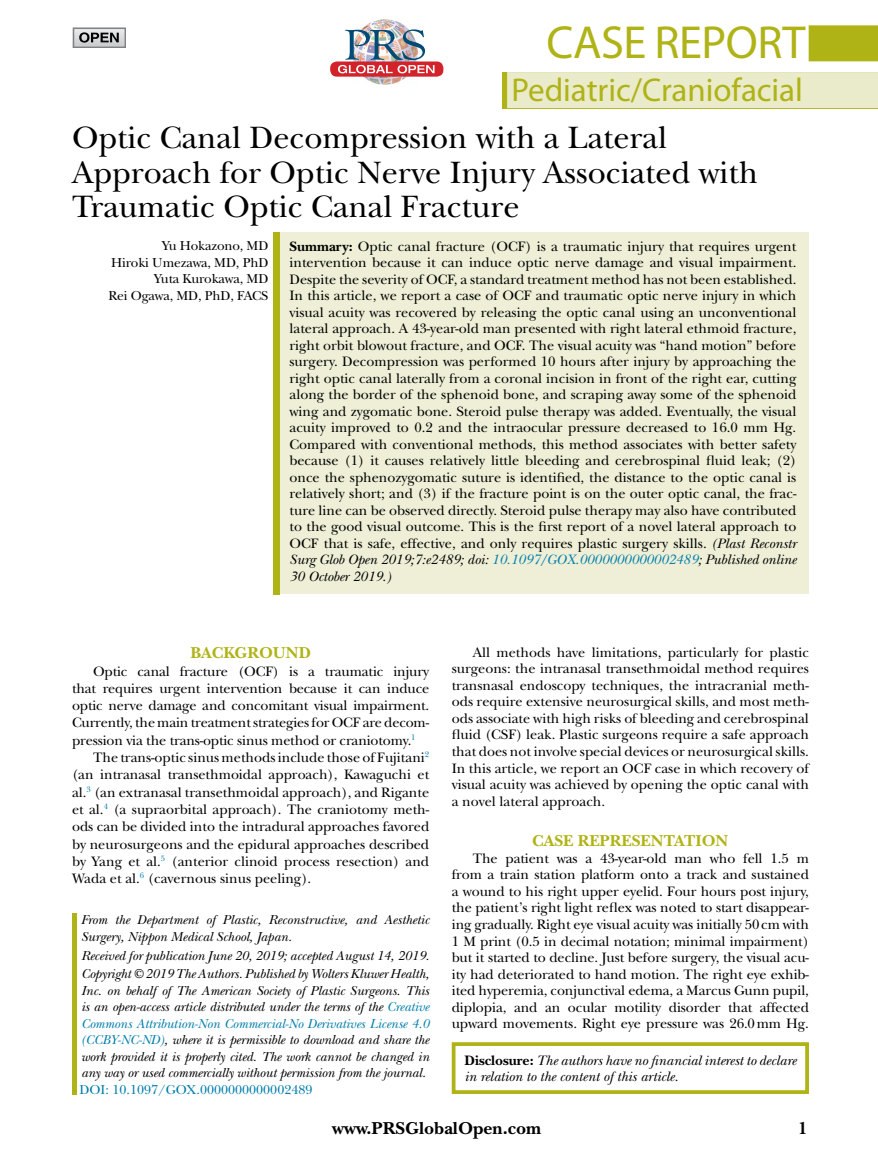
<style>
.page{position:relative;width:878px;height:1175px;background:#fff}
.page>*{position:absolute;margin:0;border:0;box-sizing:border-box;transform-origin:0 0}
.t1{font:46.5px "Myriad Pro";letter-spacing:-.01em;color:#b0b316}
.t2{font:33px "Myriad Pro";color:#b0b316}
.t3{font:32.25px/34.5px "New Baskerville Std";color:#000}
.t4{font:700 18px "New Baskerville Std";color:#000}
.t5{font:700 16.5px "New Baskerville Std";color:#b0b316}
.t6{font:14.25px/16.5px "New Baskerville Std";color:#000;text-align:justify}
.t7{font:italic 14.25px/16.5px "New Baskerville Std";color:#000}
.t8{font:italic 13.5px/16.5px "New Baskerville Std";color:#000}
.t9{font:13.5px/16.5px "New Baskerville Std";letter-spacing:-.01em;color:#000;text-align:right}
.t10{font:13.5px "New Baskerville Std";color:#017eac}
.s1{font-weight:700}
.s2{font-style:italic}
.s3{font-style:italic;color:#017eac}
.s4{color:#017eac}
.s5{font-weight:700;font-style:normal}
</style>
<div class="page">
<div style="left:73px;top:28px;width:52px;height:20px;border:2px solid #808285"></div>
<svg style="left:79px;top:32px;width:40px;height:11px"></svg>
<img style="left:361px;top:20px;width:47px;height:64px">
<div style="left:330px;top:61px;width:113px;height:16px;background:#d2232a;border-radius:7px"></div>
<img style="left:338px;top:29px;width:96px;height:44px">
<div style="left:507px;top:72px;width:371px;height:36px;background:#eaebcb"></div>
<hr style="left:72px;top:913px;width:4px;height:33px;background:#b0b316">
<hr style="left:72px;top:946px;width:4px;height:19px;background:#b0b316">
<hr style="left:72px;top:965px;width:4px;height:118px;background:#b0b316">
<hr style="left:72px;top:1081px;width:4px;height:13px;background:#b0b316">
<div style="left:452px;top:1042px;width:356px;height:52px;border:4px solid #b0b316"></div>
<div style="left:274px;top:126px;width:534px;height:467px;background:#eeefd6"></div>
<div style="left:274px;top:228px;width:6px;height:366px;background:#b0b316"></div>
<div style="left:72px;top:126px;width:736px;height:106px;background:#fff"></div>
<div style="left:808px;top:25px;width:70px;height:36px;background:#b0b316"></div>
<h1 class="t1" style="left:546px;top:14px;width:260px">Case Report</h1>
<h2 class="t2" style="left:511px;top:69px;width:293px">Pediatric/Craniofacial</h2>
<h3 class="t3" style="left:72px;top:121px;width:687px">Optic Canal Decompression with a Lateral<br>Approach for Optic Nerve Injury Associated with<br>Traumatic Optic Canal Fracture</h3>
<p class="t9" style="left:108px;top:238px;width:161px">Yu Hokazono, MD<br>Hiroki Umezawa, MD, PhD<br>Yuta Kurokawa, MD<br>Rei Ogawa, MD, PhD, FACS</p>
<p class="t6" style="left:289px;top:238px;width:508px"><span class="s1">Summary:</span> Optic canal fracture (OCF) is a traumatic injury that requires urgent intervention because it can induce optic nerve damage and visual impairment.<br>Despite the severity of OCF, a standard treatment method has not been established.<br>In this article, we report a case of OCF and traumatic optic nerve injury in which visual acuity was recovered by releasing the optic canal using an unconventional lateral approach. A 43-year-old man presented with right lateral ethmoid fracture, right orbit blowout fracture, and OCF. The visual acuity was “hand motion” before surgery. Decompression was performed 10 hours after injury by approaching the right optic canal laterally from a coronal incision in front of the right ear, cutting along the border of the sphenoid bone, and scraping away some of the sphenoid wing and zygomatic bone. Steroid pulse therapy was added. Eventually, the visual acuity improved to 0.2 and the intraocular pressure decreased to 16.0 mm Hg.<br>Compared with conventional methods, this method associates with better safety because (1) it causes relatively little bleeding and cerebrospinal fluid leak; (2) once the sphenozygomatic suture is identified, the distance to the optic canal is relatively short; and (3) if the fracture point is on the outer optic canal, the frac&shy;ture line can be observed directly. Steroid pulse therapy may also have contributed to the good visual outcome. This is the first report of a novel lateral approach to OCF that is safe, effective, and only requires plastic surgery skills. <span class="s2">(Plast Reconstr Surg Glob Open 2019;7:e2489; doi:</span> <span class="s3">10.1097/GOX.0000000000002489</span><span class="s2">; Published online 30 October 2019.)</span></p>
<p class="t5" style="left:190px;top:643px;width:122px">BACKGROUND</p>
<p class="t6" style="left:93px;top:662px;width:337px">Optic canal fracture (OCF) is a traumatic injury</p>
<p class="t6" style="left:72px;top:680px;width:359px">that requires urgent intervention because it can induce</p>
<p class="t6" style="left:72px;top:697px;width:358px">optic nerve damage and concomitant visual impairment.</p>
<p class="t6" style="left:72px;top:714px;width:358px">Currently, the main treatment strategies for OCF are decom-</p>
<p class="t6" style="left:72px;top:732px;width:345px">pression via the trans-optic sinus method or craniotomy.<sup>1</sup></p>
<p class="t6" style="left:93px;top:749px;width:338px">The trans-optic sinus methods include those of Fujitani<sup>2</sup></p>
<p class="t6" style="left:72px;top:766px;width:359px">(an intranasal transethmoidal approach), Kawaguchi et</p>
<p class="t6" style="left:72px;top:784px;width:358px">al.<sup>3</sup> (an extranasal transethmoidal approach), and Rigante</p>
<p class="t6" style="left:72px;top:801px;width:359px">et al.<sup>4</sup> (a supraorbital approach). The craniotomy meth-</p>
<p class="t6" style="left:72px;top:818px;width:359px">ods can be divided into the intradural approaches favored</p>
<p class="t6" style="left:72px;top:835px;width:358px">by neurosurgeons and the epidural approaches described</p>
<p class="t6" style="left:72px;top:853px;width:359px">by Yang et al.<sup>5</sup> (anterior clinoid process resection) and</p>
<p class="t6" style="left:72px;top:870px;width:241px">Wada et al.<sup>6</sup> (cavernous sinus peeling).</p>
<p class="t8" style="left:81px;top:911px;width:350px">From the Department of Plastic, Reconstructive, and Aesthetic<br>Surgery, Nippon Medical School, Japan.</p>
<p class="t8" style="left:81px;top:946px;width:350px;line-height:18.8px">Received for publication June 20, 2019; accepted August 14, 2019.<br>Copyright © 2019 The Authors. Published by Wolters Kluwer Health,</p>
<p class="t8" style="left:81px;top:982px;width:350px;text-align:justify">Inc. on behalf of The American Society of Plastic Surgeons. This is an open-access article distributed under the terms of the <span class="s4">Creative Commons Attribution-Non Commercial-No Derivatives License 4.0 (CCBY-NC-ND)</span>, where it is permissible to download and share the work provided it is properly cited. The work cannot be changed in any way or used commercially without permission from the journal.</p>
<p class="t10" style="left:80px;top:1081px;width:234px">DOI: 10.1097/GOX.0000000000002489</p>
<p class="t6" style="left:451px;top:644px;width:359px;text-indent:21px">All methods have limitations, particularly for plastic surgeons: the intranasal transethmoidal method requires transnasal endoscopy techniques, the intracranial meth&shy;ods require extensive neurosurgical skills, and most meth&shy;ods associate with high risks of bleeding and cerebrospinal fluid (CSF) leak. Plastic surgeons require a safe approach that does not involve special devices or neurosurgical skills.<br>In this article, we report an OCF case in which recovery of visual acuity was achieved by opening the optic canal with a novel lateral approach.</p>
<p class="t5" style="left:532px;top:831px;width:198px">CASE REPRESENTATION</p>
<p class="t6" style="left:451px;top:850px;width:359px;text-indent:21px">The patient was a 43-year-old man who fell 1.5 m from a train station platform onto a track and sustained a wound to his right upper eyelid. Four hours post injury, the patient’s right light reflex was noted to start disappear&shy;ing gradually. Right eye visual acuity was initially 50cm with 1 M print (0.5 in decimal notation; minimal impairment) but it started to decline. Just before surgery, the visual acu&shy;ity had deteriorated to hand motion. The right eye exhib&shy;ited hyperemia, conjunctival edema, a Marcus Gunn pupil, diplopia, and an ocular motility disorder that affected upward movements. Right eye pressure was 26.0mm Hg.</p>
<p class="t7" style="left:464px;top:1051px;width:333px"><span class="s5">Disclosure:</span> The authors have no financial interest to declare in relation to the content of this article.</p>
<p class="t4" style="left:332px;top:1118px;width:210px">www.PRSGlobalOpen.com</p>
<p class="t4" style="left:798px;top:1118px;width:11px">1</p>
</div>
